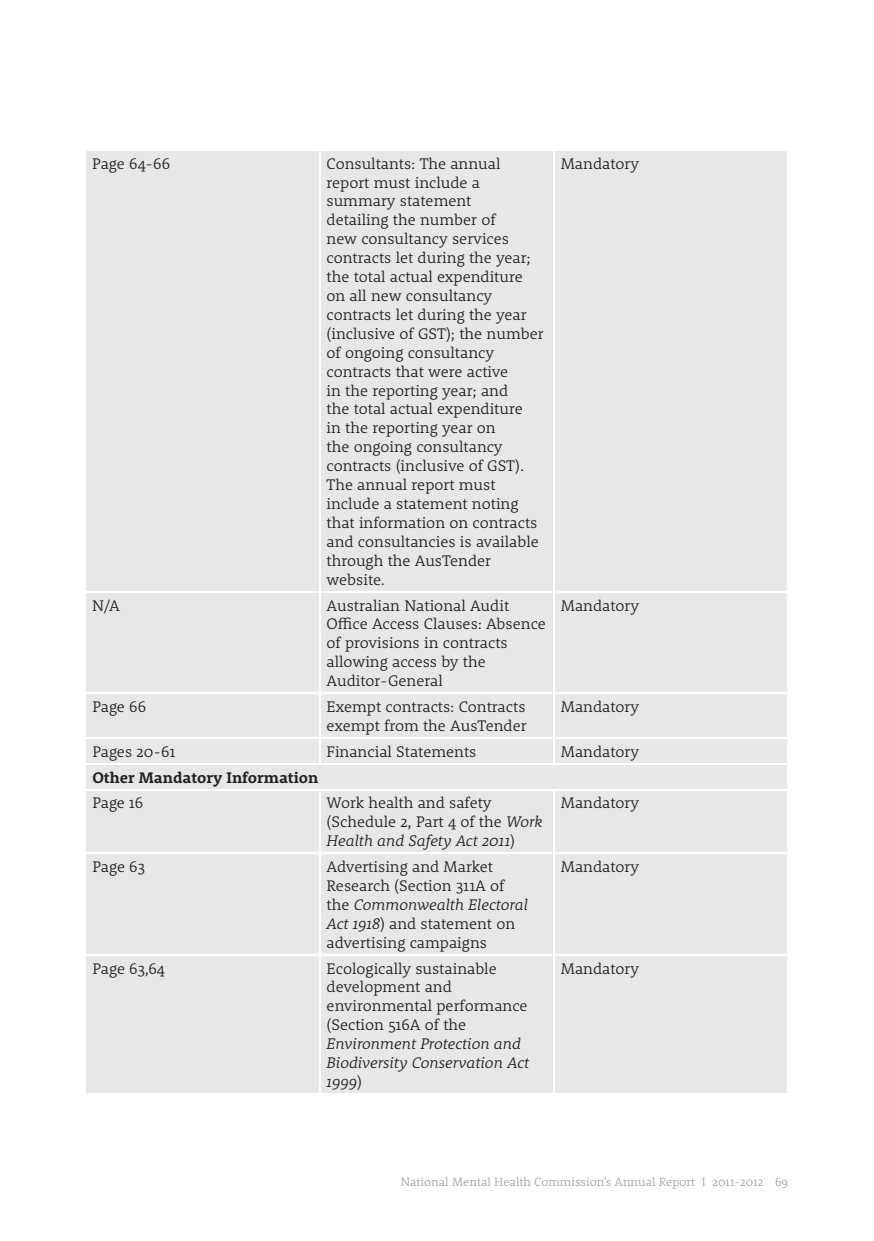
<style>
.page{position:relative;width:874px;height:1241px;background:#fff}
.page>*{position:absolute;margin:0;border:0;box-sizing:border-box;transform-origin:0 0}
.t1{font:300 15.75px/18.9px "Rooney";color:#221f1f}
.t2{font:italic 300 15.75px/18.9px "Rooney";color:#221f1f}
.t3{font:700 15.75px "Rooney";color:#221f1f}
.t4{font:300 12.25px "Rooney";color:#a1a2a5}
.s1{font-style:italic}
.s2{font-style:normal}
</style>
<div class="page">
<div style="left:86px;top:151px;width:700px;height:941px;background:#e6e7e8"></div>
<hr style="left:318px;top:151px;width:2px;height:439px;background:#fff">
<hr style="left:552px;top:151px;width:2px;height:439px;background:#fff">
<hr style="left:84px;top:590px;width:235px;height:2px;background:#fff">
<hr style="left:319px;top:590px;width:234px;height:2px;background:#fff">
<hr style="left:318px;top:592px;width:2px;height:100px;background:#fff">
<hr style="left:553px;top:590px;width:235px;height:2px;background:#fff">
<hr style="left:552px;top:592px;width:2px;height:100px;background:#fff">
<hr style="left:84px;top:692px;width:235px;height:2px;background:#fff">
<hr style="left:319px;top:692px;width:234px;height:2px;background:#fff">
<hr style="left:318px;top:694px;width:2px;height:43px;background:#fff">
<hr style="left:553px;top:692px;width:235px;height:2px;background:#fff">
<hr style="left:552px;top:694px;width:2px;height:43px;background:#fff">
<hr style="left:84px;top:737px;width:235px;height:1px;background:#fff">
<hr style="left:319px;top:737px;width:234px;height:1px;background:#fff">
<hr style="left:318px;top:738px;width:2px;height:24px;background:#fff">
<hr style="left:553px;top:737px;width:235px;height:1px;background:#fff">
<hr style="left:552px;top:738px;width:2px;height:24px;background:#fff">
<hr style="left:318px;top:790px;width:2px;height:62px;background:#fff">
<hr style="left:552px;top:790px;width:2px;height:62px;background:#fff">
<hr style="left:84px;top:852px;width:235px;height:2px;background:#fff">
<hr style="left:319px;top:852px;width:234px;height:2px;background:#fff">
<hr style="left:318px;top:854px;width:2px;height:99px;background:#fff">
<hr style="left:553px;top:852px;width:235px;height:2px;background:#fff">
<hr style="left:552px;top:854px;width:2px;height:99px;background:#fff">
<hr style="left:84px;top:953px;width:235px;height:2px;background:#fff">
<hr style="left:319px;top:953px;width:234px;height:2px;background:#fff">
<hr style="left:318px;top:955px;width:2px;height:137px;background:#fff">
<hr style="left:553px;top:953px;width:235px;height:2px;background:#fff">
<hr style="left:552px;top:955px;width:2px;height:137px;background:#fff">
<hr style="left:84px;top:762px;width:235px;height:2px;background:#fff">
<hr style="left:319px;top:762px;width:234px;height:2px;background:#fff">
<hr style="left:553px;top:762px;width:235px;height:2px;background:#fff">
<hr style="left:84px;top:788px;width:235px;height:2px;background:#fff">
<hr style="left:319px;top:788px;width:234px;height:2px;background:#fff">
<hr style="left:553px;top:788px;width:235px;height:2px;background:#fff">
<p class="t1" style="left:92px;top:155px;width:79px">Page 64-66</p>
<p class="t1" style="left:326px;top:155px;width:218px">Consultants: The annual report must include a summary statement<br>detailing the number of<br>new consultancy services contracts let during the year; the total actual expenditure on all new consultancy contracts let during the year (inclusive of GST); the number of ongoing consultancy contracts that were active<br>in the reporting year; and<br>the total actual expenditure<br>in the reporting year on<br>the ongoing consultancy contracts (inclusive of GST).<br>The annual report must include a statement noting that information on contracts and consultancies is available through the AusTender website.</p>
<p class="t1" style="left:560px;top:155px;width:80px">Mandatory</p>
<p class="t1" style="left:92px;top:596px;width:29px">N/A</p>
<p class="t1" style="left:326px;top:596px;width:221px">Australian National Audit<br>Office Access Clauses: Absence of provisions in contracts allowing access by the<br>Auditor-General</p>
<p class="t1" style="left:560px;top:596px;width:80px">Mandatory</p>
<p class="t1" style="left:92px;top:698px;width:55px">Page 66</p>
<p class="t1" style="left:326px;top:698px;width:201px">Exempt contracts: Contracts exempt from the AusTender</p>
<p class="t1" style="left:560px;top:698px;width:80px">Mandatory</p>
<p class="t1" style="left:92px;top:743px;width:84px">Pages 20-61</p>
<p class="t1" style="left:326px;top:743px;width:151px">Financial Statements</p>
<p class="t1" style="left:560px;top:743px;width:80px">Mandatory</p>
<p class="t3" style="left:92px;top:770px;width:227px">Other Mandatory Information</p>
<p class="t1" style="left:92px;top:794px;width:52px">Page 16</p>
<p class="t1" style="left:326px;top:794px;width:217px">Work health and safety (Schedule 2, Part 4 of the <span class="s1">Work<br>Health and Safety Act 2011</span>)</p>
<p class="t1" style="left:560px;top:794px;width:80px">Mandatory</p>
<p class="t1" style="left:92px;top:858px;width:54px">Page 63</p>
<p class="t1" style="left:326px;top:858px;width:203px">Advertising and Market<br>Research (Section 311A of the <span class="s1">Commonwealth Electoral<br>Act 1918</span>) and statement on advertising campaigns</p>
<p class="t1" style="left:560px;top:858px;width:80px">Mandatory</p>
<p class="t1" style="left:92px;top:959px;width:74px">Page 63,64</p>
<p class="t1" style="left:326px;top:959px;width:202px">Ecologically sustainable development and environmental performance (Section 516A of the</p>
<p class="t2" style="left:326px;top:1035px;width:204px">Environment Protection and<br>Biodiversity Conservation Act<br>1999<span class="s2">)</span></p>
<p class="t1" style="left:560px;top:959px;width:80px">Mandatory</p>
<p class="t4" style="left:401px;top:1176px;width:388px">National Mental Health Commission’s Annual Report I 2011-2012 69</p>
</div>
